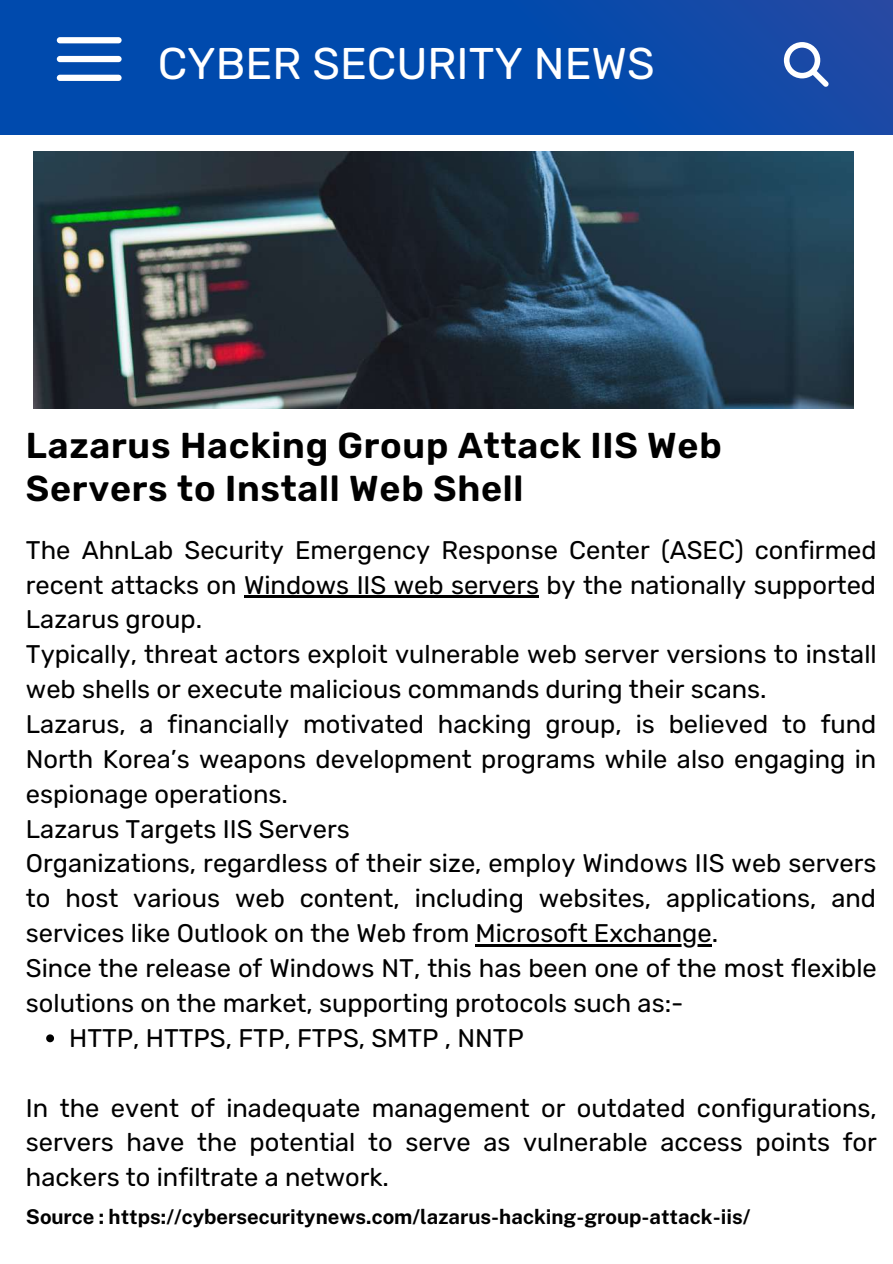
<style>
.page{position:relative;width:893px;height:1264px;background:#fff}
.page>*{position:absolute;margin:0;border:0;box-sizing:border-box;transform-origin:0 0}
.t1{font:44.4px "Rubik";color:#fff}
.t2{font:600 36px/42.8px "Rubik";letter-spacing:.02em;color:#000}
.t3{font:25.5px/34.8px "Rubik";color:#000}
.t4{font:700 20.4px "Public Sans";color:#000}
</style>
<div class="page">
<img style="left:33px;top:152px;width:820px;height:256px">
<svg style="left:0;top:0;width:892px;height:135px;background:#0649ab"></svg>
<div style="left:57px;top:37px;width:65px;height:6px;background:#fff;border-radius:3px"></div>
<div style="left:57px;top:56px;width:65px;height:6px;background:#fff;border-radius:3px"></div>
<div style="left:57px;top:75px;width:65px;height:6px;background:#fff;border-radius:3px"></div>
<svg style="left:783px;top:42px;width:45px;height:45px"></svg>
<svg style="left:46px;top:1034px;width:8px;height:8px"></svg>
<hr style="left:244px;top:596px;width:295px;height:2px;background:#000">
<hr style="left:475px;top:944px;width:236px;height:2px;background:#000">
<h1 class="t1" style="left:158px;top:37px;width:498px">CYBER SECURITY NEWS</h1>
<h2 class="t2" style="left:26px;top:424px;width:697px">Lazarus Hacking Group Attack IIS Web<br>Servers to Install Web Shell</h2>
<p class="t3" style="left:26px;top:532px;width:852px">The AhnLab Security Emergency Response Center (ASEC) confirmed recent attacks on Windows IIS web servers by the nationally supported Lazarus group.<br>Typically, threat actors exploit vulnerable web server versions to install web shells or execute malicious commands during their scans.<br>Lazarus, a financially motivated hacking group, is believed to fund North Korea’s weapons development programs while also engaging in espionage operations.<br>Lazarus Targets IIS Servers<br>Organizations, regardless of their size, employ Windows IIS web servers to host various web content, including websites, applications, and services like Outlook on the Web from Microsoft Exchange.<br>Since the release of Windows NT, this has been one of the most flexible solutions on the market, supporting protocols such as:-</p>
<p class="t3" style="left:69px;top:1020px;width:456px">HTTP, HTTPS, FTP, FTPS, SMTP , NNTP</p>
<p class="t3" style="left:26px;top:1090px;width:852px;text-align:justify">In the event of inadequate management or outdated configurations, servers have the potential to serve as vulnerable access points for hackers to infiltrate a network.</p>
<p class="t4" style="left:26px;top:1204px;width:726px">Source : https://cybersecuritynews.com/lazarus-hacking-group-attack-iis/</p>
</div>
